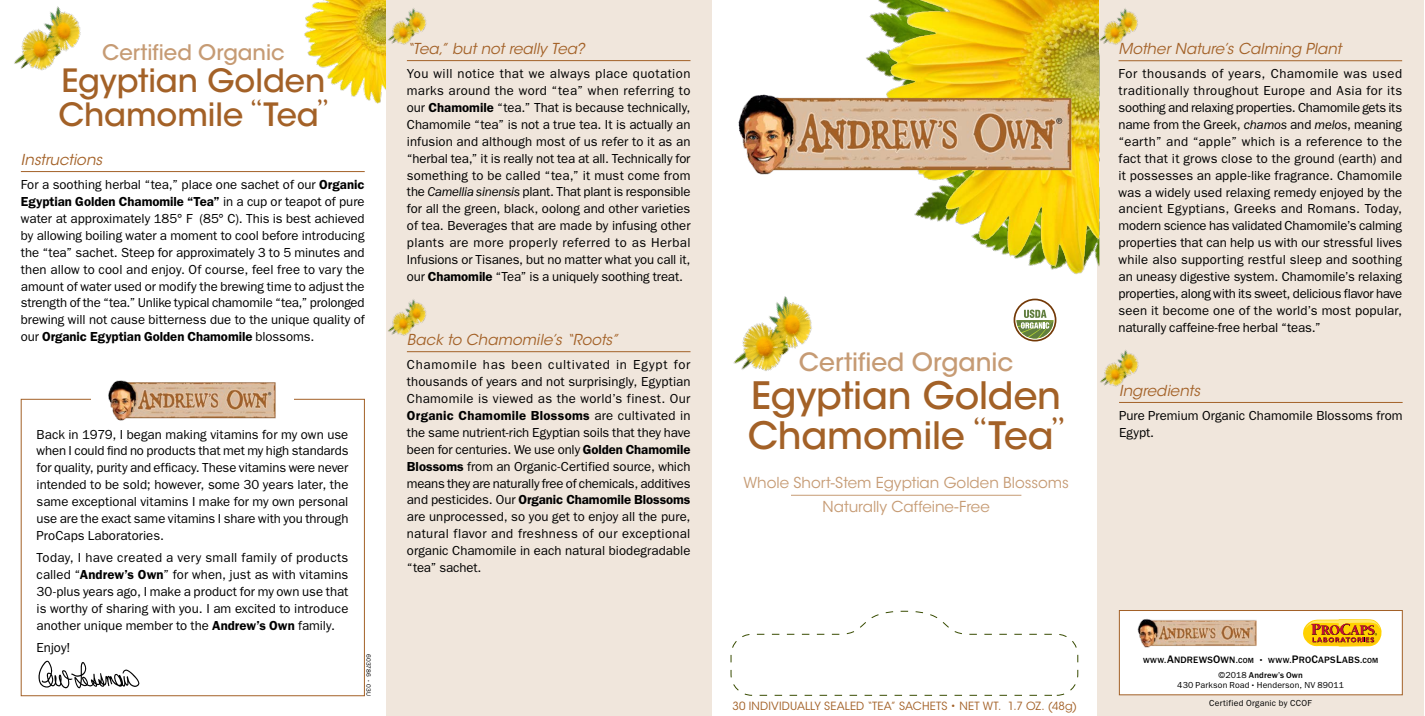
<style>
.page{position:relative;width:1425px;height:716px;background:#fff}
.page>*{position:absolute;margin:0;border:0;box-sizing:border-box;transform-origin:0 0}
.t1{font:500 37.5px/40px "ITC Avant Garde Std";letter-spacing:-.005em;color:#a36127}
.t2{font:500 31.88px/34px "ITC Avant Garde Std";letter-spacing:-.005em;color:#a36127}
.t3{font:500 25px "ITC Avant Garde Std";color:#c69b74}
.t4{font:500 21.25px "ITC Avant Garde Std";color:#c69b74}
.t5{font:italic 15px "ITC Avant Garde Std";color:#a36127}
.t6{font:15px/23.8px "ITC Avant Garde Std";color:#c69b74;text-align:center}
.t7{font:13.12px/16.9px "Franklin Gothic";color:#000;text-align:justify}
.t8{font:11.25px "ITC Avant Garde Std";letter-spacing:.01em;color:#a36127}
.t9{font:9.62px "Franklin Gothic Medium SC850";letter-spacing:.02em;color:#000}
.t10{font:8.75px/10.1px "Franklin Gothic";letter-spacing:.02em;color:#000;text-align:center}
.t11{font:6.25px "ITC Franklin Gothic Std";letter-spacing:.025em;color:#000}
.s1{font-weight:600}
.s2{font-style:italic}
.s3{font-size:7.62px}
.s4{font-size:9px}
.s5{font-size:11.25px}
.s6{font-weight:500}
</style>
<div class="page">
<div style="left:386px;top:0;width:325px;height:716px;background:#f0e6dc"></div>
<div style="left:1097px;top:0;width:327px;height:715px;background:#f0e6dc"></div>
<div style="left:1119px;top:610px;width:283px;height:85px;background:#fff;border:1px solid #a36127"></div>
<img style="left:1138px;top:619px;width:118px;height:29px">
<svg style="left:1303px;top:619px;width:78px;height:27px;background:#e4a429"></svg>
<div style="left:21px;top:399px;width:344px;height:297px;border:1px solid #a36127"></div>
<div style="left:91px;top:394px;width:203px;height:13px;background:#fff"></div>
<img style="left:108px;top:380px;width:168px;height:41px">
<img style="left:39px;top:660px;width:101px;height:28px">
<hr style="left:21px;top:171px;width:344px;height:1px;background:#a36127">
<hr style="left:407px;top:60px;width:283px;height:1px;background:#a36127">
<img style="left:388px;top:8px;width:38px;height:37px">
<hr style="left:1119px;top:402px;width:283px;height:1px;background:#a36127">
<img style="left:1100px;top:350px;width:39px;height:37px">
<hr style="left:407px;top:351px;width:283px;height:1px;background:#a36127">
<img style="left:388px;top:299px;width:38px;height:37px">
<hr style="left:1118px;top:60px;width:284px;height:1px;background:#a36127">
<img style="left:1099px;top:8px;width:39px;height:51px">
<img style="left:866px;top:0;width:232px;height:304px">
<img style="left:304px;top:0;width:82px;height:104px">
<img style="left:738px;top:93px;width:335px;height:113px">
<div style="left:1013px;top:299px;width:43px;height:42px;border:2px solid #733907;border-radius:50%"></div>
<svg style="left:1016px;top:310px;width:37px;height:28px"></svg>
<img style="left:733px;top:296px;width:79px;height:75px">
<img style="left:14px;top:6px;width:67px;height:65px">
<hr style="left:791px;top:495px;width:230px;height:1px;background:#c69b74">
<svg style="left:730px;top:611px;width:348px;height:84px"></svg>
<h3 class="t4" style="left:102px;top:39px;width:184px">Certified Organic</h3>
<h2 class="t2" style="left:58px;top:63px;width:271px">Egyptian Golden<br>Chamomile <sup>‘‘</sup>Tea<sup>’’</sup></h2>
<p class="t5" style="left:21px;top:151px;width:83px">Instructions</p>
<p class="t7" style="left:21px;top:176px;width:345px">For a soothing herbal “tea,” place one sachet of our <span class="s1">Organic Egyptian Golden Chamomile “Tea”</span> in a cup or teapot of pure water at approximately 185° F (85° C). This is best achieved by allowing boiling water a moment to cool before introducing the “tea” sachet. Steep for approximately 3 to 5 minutes and then allow to cool and enjoy. Of course, feel free to vary the amount of water used or modify the brewing time to adjust the strength of the “tea.” Unlike typical chamomile “tea,” prolonged brewing will not cause bitterness due to the unique quality of our <span class="s1">Organic Egyptian Golden Chamomile</span> blossoms.</p>
<p class="t7" style="left:37px;top:425px;width:313px">Back in 1979, I began making vitamins for my own use when I could find no products that met my high standards for quality, purity and efficacy. These vitamins were never intended to be sold; however, some 30 years later, the same exceptional vitamins I make for my own personal use are the exact same vitamins I share with you through ProCaps Laboratories.</p>
<p class="t7" style="left:37px;top:549px;width:313px">Today, I have created a very small family of products called “<span class="s1">Andrew’s Own</span>” for when, just as with vitamins 30-plus years ago, I make a product for my own use that is worthy of sharing with you. I am excited to introduce another unique member to the <span class="s1">Andrew’s Own</span> family.</p>
<p class="t7" style="left:37px;top:638px;width:35px">Enjoy!</p>
<p class="t11" style="left:372px;top:654px;width:44px;rotate:90deg">603786 • 03U</p>
<p class="t5" style="left:407px;top:40px;width:179px">“Tea,” but not really Tea?</p>
<p class="t7" style="left:407px;top:65px;width:285px">You will notice that we always place quotation marks around the word “tea” when referring to our <span class="s1">Chamomile</span> “tea.” That is because technically, Chamomile “tea” is not a true tea. It is actually an infusion and although most of us refer to it as an “herbal tea,” it is really not tea at all. Technically for something to be called “tea,” it must come from the <span class="s2">Camellia sinensis</span> plant. That plant is responsible for all the green, black, oolong and other varieties of tea. Beverages that are made by infusing other plants are more properly referred to as Herbal Infusions or Tisanes, but no matter what you call it, our <span class="s1">Chamomile</span> “Tea” is a uniquely soothing treat.</p>
<p class="t5" style="left:407px;top:331px;width:213px">Back to Chamomile’s “Roots”</p>
<p class="t7" style="left:407px;top:356px;width:285px">Chamomile has been cultivated in Egypt for thousands of years and not surprisingly, Egyptian Chamomile is viewed as the world’s finest. Our <span class="s1">Organic Chamomile Blossoms</span> are cultivated in the same nutrient-rich Egyptian soils that they have been for centuries. We use only <span class="s1">Golden Chamomile Blossoms</span> from an Organic-Certified source, which means they are naturally free of chemicals, additives and pesticides. Our <span class="s1">Organic Chamomile Blossoms </span>are unprocessed, so you get to enjoy all the pure, natural flavor and freshness of our exceptional organic Chamomile in each natural biodegradable “tea” sachet.</p>
<h3 class="t3" style="left:799px;top:346px;width:216px">Certified Organic</h3>
<h1 class="t1" style="left:748px;top:375px;width:318px">Egyptian Golden<br>Chamomile <sup>‘‘</sup>Tea<sup>’’</sup></h1>
<p class="t6" style="left:743px;top:471px;width:327px">Whole Short-Stem Egyptian Golden Blossoms<br>Naturally Caffeine-Free</p>
<p class="t8" style="left:732px;top:699px;width:346px">30 INDIVIDUALLY SEALED “TEA” SACHETS • NET WT. 1.7 OZ. (48g)</p>
<p class="t5" style="left:1118px;top:40px;width:224px">Mother Nature’s Calming Plant</p>
<p class="t7" style="left:1118px;top:65px;width:285px">For thousands of years, Chamomile was used traditionally throughout Europe and Asia for its soothing and relaxing properties. Chamomile gets its name from the Greek, <span class="s2">chamos</span> and <span class="s2">melos</span>, meaning “earth” and “apple” which is a reference to the fact that it grows close to the ground (earth) and it possesses an apple-like fragrance. Chamomile was a widely used relaxing remedy enjoyed by the ancient Egyptians, Greeks and Romans. Today, modern science has validated Chamomile’s calming properties that can help us with our stressful lives while also supporting restful sleep and soothing an uneasy digestive system. Chamomile’s relaxing properties, along with its sweet, delicious flavor have seen it become one of the world’s most popular, naturally caffeine-free herbal “teas.”</p>
<p class="t5" style="left:1119px;top:381px;width:83px">Ingredients</p>
<p class="t7" style="left:1119px;top:407px;width:285px">Pure Premium Organic Chamomile Blossoms from<br>Egypt.</p>
<p class="t9" style="left:1143px;top:655px;width:237px"><span class="s3">WWW</span><span class="s4">.</span><span class="s5">A</span>NDREWS<span class="s5">O</span>WN<span class="s4">.</span><span class="s3">COM</span> <span class="s4">•</span> <span class="s3">WWW</span><span class="s4">.</span><span class="s5">P</span>RO<span class="s5">C</span>APS<span class="s5">L</span>ABS<span class="s4">.</span><span class="s3">COM</span></p>
<p class="t10" style="left:1177px;top:670px;width:168px">©2018 <span class="s6">Andrew’s Own<br></span>430 Parkson Road <sup>•</sup> Henderson, NV 89011</p>
<p class="t10" style="left:1209px;top:698px;width:104px">Certified Organic by CCOF</p>
</div>
